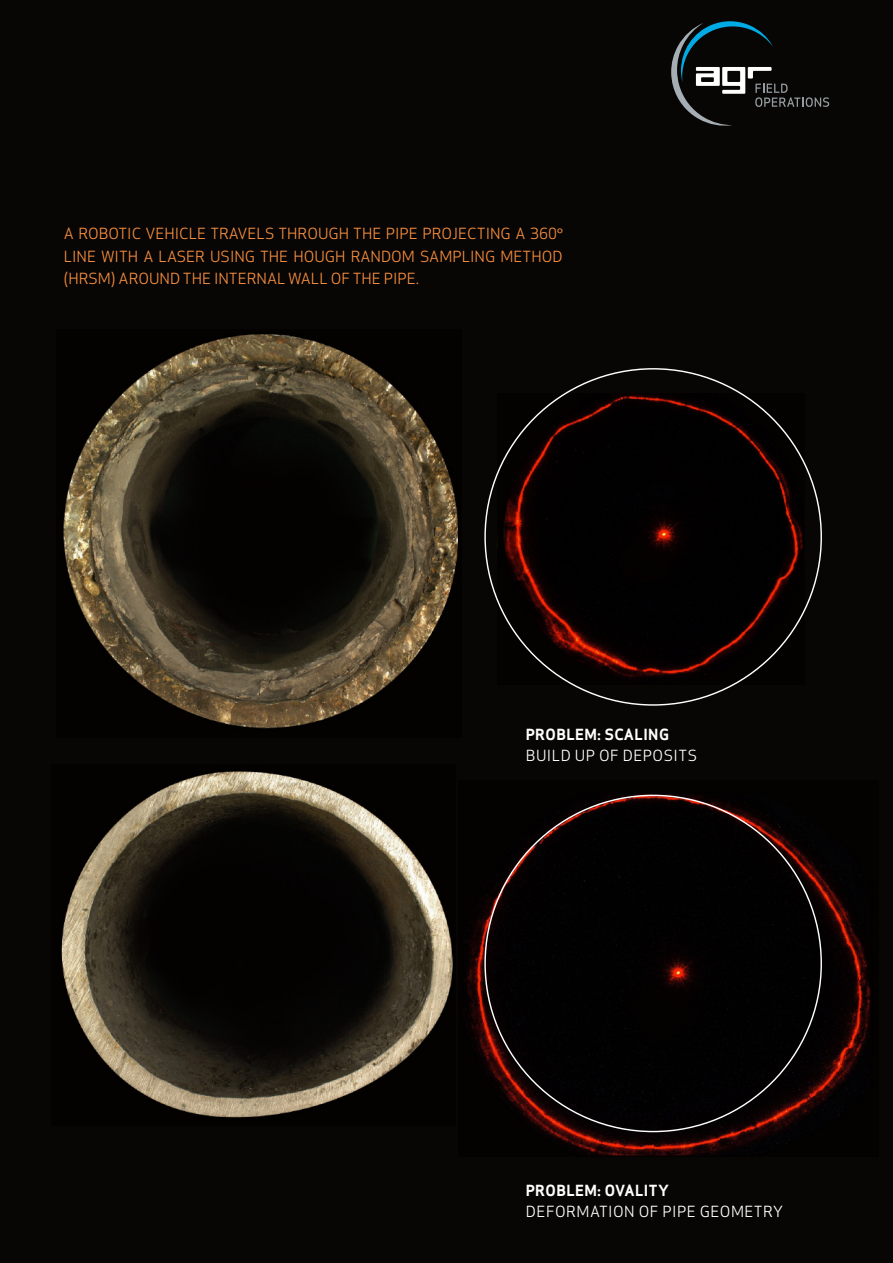
<style>
.page{position:relative;width:893px;height:1263px;background:#070604}
.page>*{position:absolute;margin:0;border:0;box-sizing:border-box;transform-origin:0 0}
.t1{font:15px/22.5px "Apex Sans Book T";color:#f68d3f;text-align:justify}
.t2{font:15px "Apex Sans Book T";letter-spacing:.03em;color:#fff}
.t3{font:15px "Apex Sans Bold T";letter-spacing:.03em;color:#fff}
.s1{font-family:"Helvetica Neue LT Std"}
</style>
<div class="page">
<img style="left:63px;top:334px;width:395px;height:395px">
<img style="left:61px;top:771px;width:392px;height:347px">
<img style="left:467px;top:794px;width:404px;height:362px">
<img style="left:497px;top:393px;width:307px;height:292px">
<svg style="left:671px;top:21px;width:158px;height:105px"></svg>
<p class="t1" style="left:64px;top:222px;width:500px">A ROBOTIC VEHICLE TRAVELS THROUGH THE PIPE PROJECTING A 360<span class="s1">o </span>LINE WITH A LASER USING THE HOUGH RANDOM SAMPLING METHOD (HRSM) AROUND THE INTERNAL WALL OF THE PIPE.</p>
<p class="t3" style="left:526px;top:725px;width:145px">PROBLEM: SCALING</p>
<p class="t2" style="left:526px;top:746px;width:173px">BUILD UP OF DEPOSITS</p>
<p class="t3" style="left:526px;top:1181px;width:145px">PROBLEM: OVALITY</p>
<p class="t2" style="left:526px;top:1202px;width:259px">DEFORMATION OF PIPE GEOMETRY</p>
</div>
